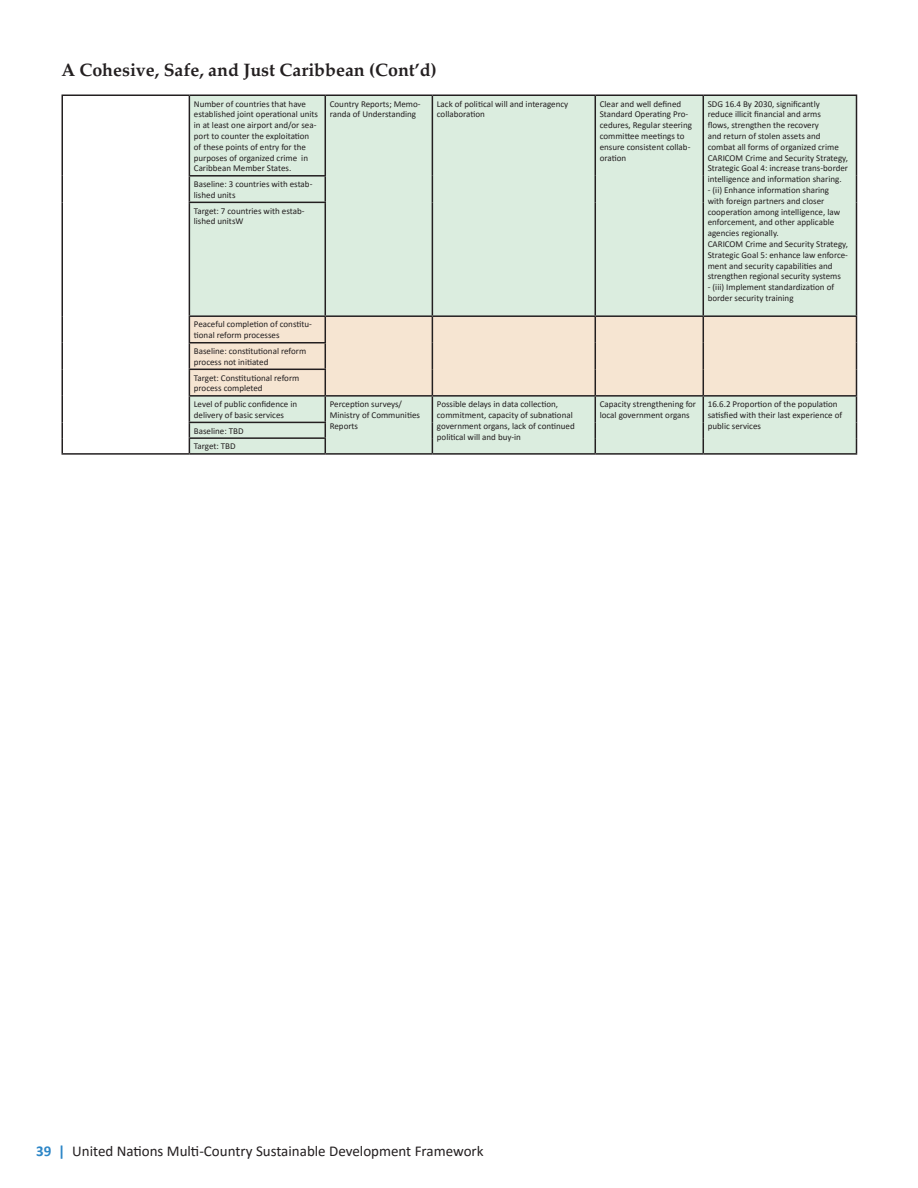
<style>
.page{position:relative;width:918px;height:1188px;background:#fff}
.page>*{position:absolute;margin:0;border:0;box-sizing:border-box;transform-origin:0 0}
.t1{font:700 18px "Palatino";color:#231f20}
.t2{font:15px "Calibri";color:#231f20}
.t3{font:9px/10.8px "Calibri";color:#231f20}
.s1{font-weight:700;color:#2d86c7}
</style>
<div class="page">
<div style="left:190px;top:96px;width:666px;height:357px;background:#dbeddf"></div>
<div style="left:190px;top:317px;width:666px;height:78px;background:#f6e5d2"></div>
<hr style="left:62px;top:94px;width:127px;height:2px;background:#231f20">
<hr style="left:189px;top:94px;width:136px;height:2px;background:#231f20">
<hr style="left:189px;top:96px;width:1px;height:79px;background:#231f20">
<hr style="left:325px;top:94px;width:107px;height:2px;background:#231f20">
<hr style="left:325px;top:96px;width:1px;height:79px;background:#231f20">
<hr style="left:432px;top:94px;width:163px;height:2px;background:#231f20">
<hr style="left:432px;top:96px;width:1px;height:80px;background:#231f20">
<hr style="left:595px;top:94px;width:108px;height:2px;background:#231f20">
<hr style="left:595px;top:96px;width:1px;height:80px;background:#231f20">
<hr style="left:703px;top:94px;width:154px;height:2px;background:#231f20">
<hr style="left:703px;top:96px;width:1px;height:80px;background:#231f20">
<hr style="left:189px;top:175px;width:137px;height:2px;background:#231f20">
<svg style="left:189px;top:177px;width:1px;height:25px"></svg>
<svg style="left:325px;top:177px;width:1px;height:25px"></svg>
<svg style="left:432px;top:176px;width:1px;height:26px"></svg>
<svg style="left:595px;top:176px;width:1px;height:26px"></svg>
<svg style="left:703px;top:176px;width:1px;height:26px"></svg>
<hr style="left:189px;top:202px;width:137px;height:1px;background:#231f20">
<hr style="left:189px;top:203px;width:1px;height:112px;background:#231f20">
<hr style="left:325px;top:203px;width:1px;height:112px;background:#231f20">
<hr style="left:432px;top:202px;width:1px;height:113px;background:#231f20">
<hr style="left:595px;top:202px;width:1px;height:113px;background:#231f20">
<hr style="left:703px;top:202px;width:1px;height:113px;background:#231f20">
<hr style="left:189px;top:315px;width:136px;height:2px;background:#231f20">
<hr style="left:325px;top:315px;width:107px;height:2px;background:#231f20">
<hr style="left:432px;top:315px;width:163px;height:2px;background:#231f20">
<hr style="left:595px;top:315px;width:108px;height:2px;background:#231f20">
<hr style="left:703px;top:315px;width:154px;height:2px;background:#231f20">
<hr style="left:189px;top:342px;width:137px;height:2px;background:#231f20">
<hr style="left:189px;top:369px;width:137px;height:1px;background:#231f20">
<hr style="left:189px;top:395px;width:136px;height:2px;background:#231f20">
<hr style="left:325px;top:395px;width:107px;height:2px;background:#231f20">
<hr style="left:432px;top:395px;width:163px;height:2px;background:#231f20">
<hr style="left:595px;top:395px;width:108px;height:2px;background:#231f20">
<hr style="left:703px;top:395px;width:154px;height:2px;background:#231f20">
<hr style="left:189px;top:422px;width:137px;height:1px;background:#231f20">
<hr style="left:189px;top:437px;width:137px;height:2px;background:#231f20">
<svg style="left:189px;top:317px;width:1px;height:136px"></svg>
<svg style="left:325px;top:317px;width:1px;height:136px"></svg>
<svg style="left:432px;top:317px;width:1px;height:136px"></svg>
<svg style="left:595px;top:317px;width:1px;height:136px"></svg>
<svg style="left:703px;top:317px;width:1px;height:136px"></svg>
<hr style="left:62px;top:96px;width:1px;height:80px;background:#231f20">
<svg style="left:62px;top:176px;width:1px;height:26px"></svg>
<hr style="left:62px;top:202px;width:1px;height:114px;background:#231f20">
<svg style="left:62px;top:316px;width:1px;height:137px"></svg>
<hr style="left:62px;top:453px;width:127px;height:2px;background:#231f20">
<hr style="left:856px;top:96px;width:1px;height:80px;background:#231f20">
<svg style="left:856px;top:176px;width:1px;height:26px"></svg>
<hr style="left:856px;top:202px;width:1px;height:113px;background:#231f20">
<svg style="left:856px;top:317px;width:1px;height:136px"></svg>
<hr style="left:325px;top:453px;width:107px;height:2px;background:#231f20">
<hr style="left:432px;top:453px;width:163px;height:2px;background:#231f20">
<hr style="left:595px;top:453px;width:108px;height:2px;background:#231f20">
<hr style="left:703px;top:453px;width:154px;height:2px;background:#231f20">
<hr style="left:189px;top:453px;width:136px;height:2px;background:#231f20">
<h1 class="t1" style="left:62px;top:55px;width:377px">A Cohesive, Safe, and Just Caribbean (Cont’d)</h1>
<p class="t3" style="left:194px;top:98px;width:126px">Number of countries that have established joint operational units in at least one airport and/or sea&shy;port to counter the exploitation of these points of entry for the purposes of organized crime in<br>Caribbean Member States.</p>
<p class="t3" style="left:330px;top:98px;width:92px">Country Reports; Memo&shy;randa of Understanding</p>
<p class="t3" style="left:437px;top:98px;width:133px">Lack of political will and interagency collaboration</p>
<p class="t3" style="left:600px;top:98px;width:94px">Clear and well defined<br>Standard Operating Pro&shy;cedures, Regular steering committee meetings to ensure consistent collab&shy;oration</p>
<p class="t3" style="left:708px;top:98px;width:142px">SDG 16.4 By 2030, significantly<br>reduce illicit financial and arms<br>flows, strengthen the recovery<br>and return of stolen assets and combat all forms of organized crime CARICOM Crime and Security Strategy, Strategic Goal 4: increase trans-border intelligence and information sharing.</p>
<p class="t3" style="left:708px;top:184px;width:142px">- (ii) Enhance information sharing<br>with foreign partners and closer cooperation among intelligence, law enforcement, and other applicable agencies regionally.<br>CARICOM Crime and Security Strategy, Strategic Goal 5: enhance law enforce&shy;ment and security capabilities and strengthen regional security systems</p>
<p class="t3" style="left:708px;top:281px;width:128px">- (iii) Implement standardization of border security training</p>
<p class="t3" style="left:194px;top:178px;width:120px">Baseline: 3 countries with estab&shy;lished units</p>
<p class="t3" style="left:194px;top:205px;width:112px">Target: 7 countries with estab&shy;lished unitsW</p>
<p class="t3" style="left:194px;top:319px;width:120px">Peaceful completion of constitu&shy;tional reform processes</p>
<p class="t3" style="left:194px;top:345px;width:114px">Baseline: constitutional reform process not initiated</p>
<p class="t3" style="left:194px;top:372px;width:107px">Target: Constitutional reform process completed</p>
<p class="t3" style="left:194px;top:398px;width:105px">Level of public confidence in delivery of basic services</p>
<p class="t3" style="left:330px;top:398px;width:92px">Perception surveys/<br>Ministry of Communities<br>Reports</p>
<p class="t3" style="left:437px;top:398px;width:139px">Possible delays in data collection, commitment, capacity of subnational government organs, lack of continued political will and buy-in</p>
<p class="t3" style="left:600px;top:398px;width:98px">Capacity strengthening for local government organs</p>
<p class="t3" style="left:708px;top:398px;width:136px">16.6.2 Proportion of the population satisfied with their last experience of public services</p>
<p class="t3" style="left:194px;top:423px;width:51px;line-height:15.8px">Baseline: TBD<br>Target: TBD</p>
<h2 class="t2" style="left:36px;top:1140px;width:449px"><span class="s1">39 |</span> United Nations Multi-Country Sustainable Development Framework</h2>
</div>
